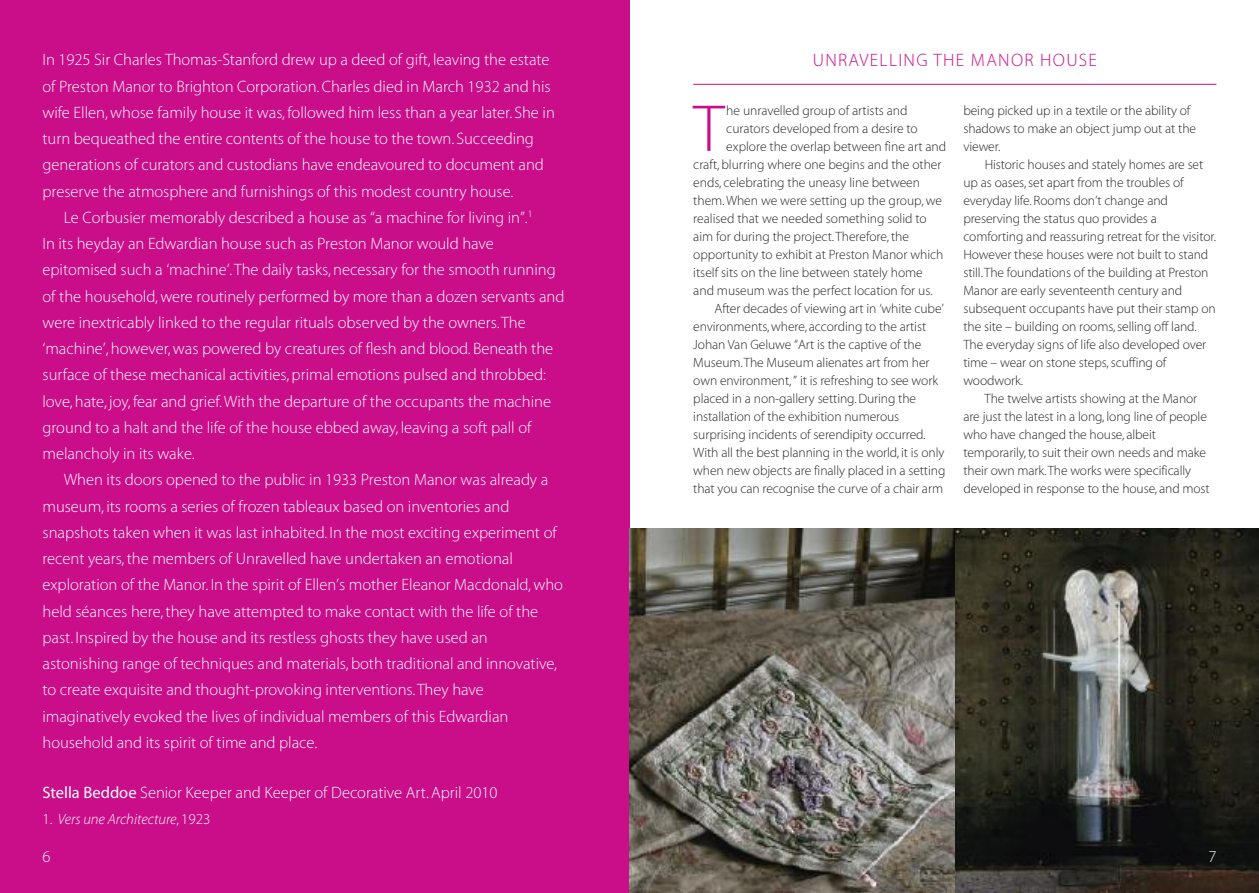
<style>
.page{position:relative;width:1259px;height:893px;background:#fff}
.page>*{position:absolute;margin:0;border:0;box-sizing:border-box;transform-origin:0 0}
.t1{font:66.9px "Myriad MM.215.wt.600.wd";color:#ca0d89}
.t2{font:18px "Myriad MM.215.wt.600.wd";letter-spacing:.075em;color:#ca0d89}
.t3{font:16.5px/26.2px "Myriad MM.215.wt.600.wd";color:#fff}
.t4{font:15px "Myriad MM It.215.wt.600.wd";color:#fff}
.t5{font:13.5px/18px "Myriad MM.215.wt.600.wd";letter-spacing:-.005em;color:#272627}
.s1{font-family:"Myriad MM.400.wt.600.wd"}
.s2{font-family:"Myriad MM.215.wt.600.wd"}
</style>
<div class="page">
<img style="left:955px;top:529px;width:304px;height:364px">
<div style="left:0;top:0;width:629px;height:893px;background:#ca0d89"></div>
<svg style="left:629px;top:529px;width:326px;height:364px;background:#6c6960"></svg>
<hr style="left:693px;top:84px;width:523px;height:1px;background:#ca0d89">
<p class="t3" style="left:43px;top:48px;width:514px">In 1925 Sir Charles Thomas-Stanford drew up a deed of gift, leaving the estate of Preston Manor to Brighton Corporation.Charles died in March 1932 and his wife Ellen,whose family house it was, followed him less than a year later. She in turn bequeathed the entire contents of the house to the town. Succeeding generations of curators and custodians have endeavoured to document and preserve the atmosphere and furnishings of this modest country house.</p>
<p class="t3" style="left:43px;top:206px;width:523px;text-indent:21px">Le Corbusier memorably described a house as “a machine for living in”.<sup>1<br></sup>In its heyday an Edwardian house such as Preston Manor would have epitomised such a ‘machine’.The daily tasks, necessary for the smooth running of the household,were routinely performed by more than a dozen servants and were inextricably linked to the regular rituals observed by the owners.The ‘machine’, however,was powered by creatures of flesh and blood. Beneath the surface of these mechanical activities, primal emotions pulsed and throbbed: love, hate, joy, fear and grief.With the departure of the occupants the machine ground to a halt and the life of the house ebbed away, leaving a soft pall of melancholy in its wake.</p>
<p class="t3" style="left:43px;top:468px;width:522px;text-indent:21px">When its doors opened to the public in 1933 Preston Manor was already a museum, its rooms a series of frozen tableaux based on inventories and snapshots taken when it was last inhabited. In the most exciting experiment of recent years,the members of Unravelled have undertaken an emotional exploration of the Manor. In the spirit of Ellen’s mother Eleanor Macdonald,who held séances here,they have attempted to make contact with the life of the past. Inspired by the house and its restless ghosts they have used an astonishing range of techniques and materials, both traditional and innovative, to create exquisite and thought-provoking interventions.They have imaginatively evoked the lives of individual members of this Edwardian household and its spirit of time and place.</p>
<p class="t3" style="left:43px;top:781px;width:456px"><span class="s1">Stella Beddoe</span> Senior Keeper and Keeper of Decorative Art.April 2010</p>
<p class="t4" style="left:43px;top:814px;width:169px"><span class="s2">1.</span> Vers une Architecture<span class="s2">, 1923</span></p>
<p class="t3" style="left:43px;top:845px;width:10px">6</p>
<p class="t2" style="left:812px;top:54px;width:286px">UNRAVELLING THE MANOR HOUSE</p>
<h1 class="t1" style="left:693px;top:103px;width:33px">T</h1>
<p class="t5" style="left:726px;top:102px;width:183px">he unravelled group of artists and</p>
<p class="t5" style="left:726px;top:120px;width:193px">curators developed from a desire to</p>
<p class="t5" style="left:726px;top:138px;width:221px">explore the overlap between fine art and</p>
<p class="t5" style="left:693px;top:156px;width:250px">craft, blurring where one begins and the other</p>
<p class="t5" style="left:693px;top:174px;width:228px">ends, celebrating the uneasy line between</p>
<p class="t5" style="left:693px;top:192px;width:250px">them.When we were setting up the group,we</p>
<p class="t5" style="left:693px;top:210px;width:235px">realised that we needed something solid to</p>
<p class="t5" style="left:693px;top:228px;width:217px">aim for during the project.Therefore,the</p>
<p class="t5" style="left:693px;top:246px;width:252px">opportunity to exhibit at Preston Manor which</p>
<p class="t5" style="left:693px;top:264px;width:231px">itself sits on the line between stately home</p>
<p class="t5" style="left:693px;top:282px;width:241px">and museum was the perfect location for us.</p>
<p class="t5" style="left:714px;top:300px;width:231px">After decades of viewing art in ‘white cube’</p>
<p class="t5" style="left:693px;top:318px;width:234px">environments,where, according to the artist</p>
<p class="t5" style="left:693px;top:336px;width:229px">Johan Van Geluwe “Art is the captive of the</p>
<p class="t5" style="left:693px;top:354px;width:238px">Museum.The Museum alienates art from her</p>
<p class="t5" style="left:693px;top:372px;width:246px">own environment,” it is refreshing to see work</p>
<p class="t5" style="left:693px;top:390px;width:224px">placed in a non-gallery setting.During the</p>
<p class="t5" style="left:693px;top:408px;width:207px">installation of the exhibition numerous</p>
<p class="t5" style="left:693px;top:426px;width:234px">surprising incidents of serendipity occurred.</p>
<p class="t5" style="left:693px;top:444px;width:253px">With all the best planning in the world, it is only</p>
<p class="t5" style="left:693px;top:462px;width:253px">when new objects are finally placed in a setting</p>
<p class="t5" style="left:693px;top:480px;width:251px">that you can recognise the curve of a chair arm</p>
<p class="t5" style="left:963px;top:102px;width:234px">being picked up in a textile or the ability of shadows to make an object jump out at the viewer.</p>
<p class="t5" style="left:963px;top:156px;width:254px;text-indent:21px">Historic houses and stately homes are set up as oases,set apart from the troubles of everyday life. Rooms don’t change and preserving the status quo provides a comforting and reassuring retreat for the visitor.<br>However these houses were not built to stand still.The foundations of the building at Preston Manor are early seventeenth century and subsequent occupants have put their stamp on the site – building on rooms,selling off land.<br>The everyday signs of life also developed over time – wear on stone steps,scuffing of woodwork.</p>
<p class="t5" style="left:963px;top:390px;width:248px;text-indent:21px">The twelve artists showing at the Manor are just the latest in a long, long line of people who have changed the house, albeit temporarily,to suit their own needs and make their own mark.The works were specifically developed in response to the house, and most</p>
<p class="t3" style="left:1208px;top:845px;width:10px">7</p>
</div>
